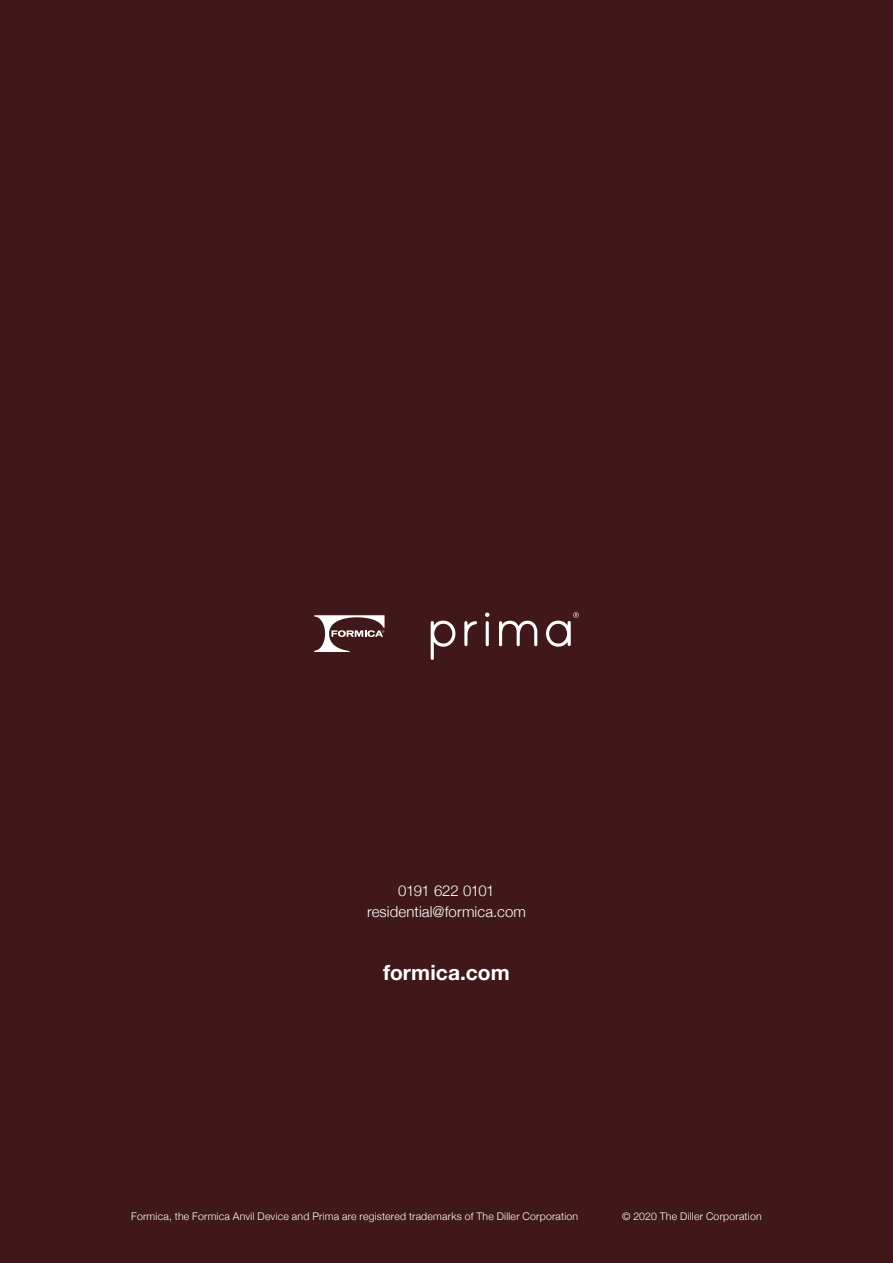
<style>
.page{position:relative;width:893px;height:1263px;background:#401819}
.page>*{position:absolute;margin:0;border:0;box-sizing:border-box;transform-origin:0 0}
.t1{font:700 21px "Helvetica Neue";letter-spacing:.005em;color:#fff}
.t2{font:300 15px/21px "Helvetica Neue";letter-spacing:.005em;color:#fff;text-align:center}
.t3{font:300 10.5px "Helvetica Neue";letter-spacing:.02em;color:#fff}
</style>
<div class="page">
<svg style="left:431px;top:621px;width:24px;height:39px"></svg>
<svg style="left:464px;top:621px;width:13px;height:25px"></svg>
<svg style="left:485px;top:613px;width:4px;height:4px"></svg>
<hr style="left:486px;top:621px;width:3px;height:25px;background:#fff;border-radius:2px">
<svg style="left:499px;top:621px;width:38px;height:25px"></svg>
<svg style="left:546px;top:612px;width:33px;height:35px"></svg>
<svg style="left:314px;top:615px;width:71px;height:37px"></svg>
<h2 class="t2" style="left:367px;top:879px;width:160px">0191 622 0101 residential@formica.com</h2>
<h1 class="t1" style="left:383px;top:956px;width:128px">formica.com</h1>
<p class="t3" style="left:131px;top:1208px;width:448px">Formica, the Formica Anvil Device and Prima are registered trademarks of The Diller Corporation</p>
<p class="t3" style="left:622px;top:1208px;width:141px">© 2020 The Diller Corporation</p>
</div>
